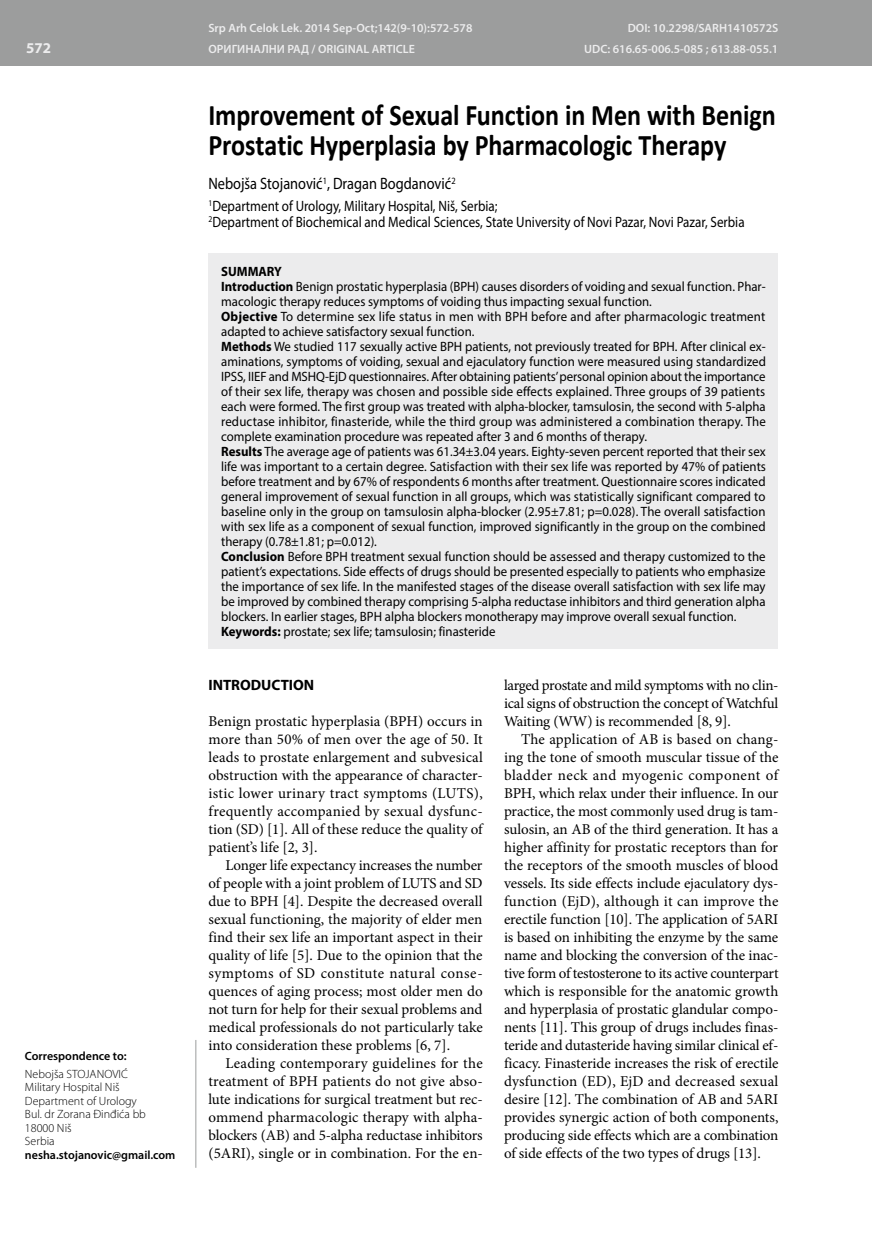
<style>
.page{position:relative;width:872px;height:1234px;background:#fff}
.page>*{position:absolute;margin:0;border:0;box-sizing:border-box;transform-origin:0 0}
.t1{font:700 30px/30px "Calibri";letter-spacing:-.005em;color:#000;scale:.87 1}
.t2{font:16.5px "Myriad Pro";color:#000;scale:.87 1}
.t3{font:15px/18px "Minion Pro";letter-spacing:-.01em;color:#000;text-align:justify}
.t4{font:15px/15.8px "Myriad Pro";color:#000;scale:.87 1}
.t5{font:700 15px "Myriad Pro";color:#000}
.t6{font:700 15px "Myriad Pro";color:#ececed}
.t7{font:13.5px/15px "Myriad Pro";color:#000;scale:.95 1}
.t8{font:600 12px "Myriad Pro";color:#ececed}
.t9{font:300 12px/13.5px "Myriad Pro";color:#000}
.t10{font:600 12px "Myriad Pro";color:#000}
.s1{font-weight:700}
</style>
<div class="page">
<div style="left:0;top:0;width:872px;height:66px;background:#9c9d9d"></div>
<hr style="left:196px;top:1039px;width:1px;height:128px;background:#9c9d9d">
<hr style="left:871px;top:0;width:1px;height:66px;background:#ececed">
<div style="left:208px;top:253px;width:570px;height:395px;background:#ececed"></div>
<p class="t6" style="left:26px;top:38px;width:26px">572</p>
<p class="t10" style="left:25px;top:1047px;width:103px">Correspondence to:</p>
<p class="t9" style="left:25px;top:1066px;width:122px">Nebojša STOJANOVIĆ<br>Military Hospital Niš<br>Department of Urology<br>Bul. dr Zorana Đinđića bb<br>18000 Niš<br>Serbia</p>
<p class="t10" style="left:25px;top:1146px;width:152px">nesha.stojanovic@gmail.com</p>
<p class="t8" style="left:208px;top:20px;width:265px">Srp Arh Celok Lek. 2014 Sep-Oct;142(9-10):572-578</p>
<p class="t8" style="left:628px;top:20px;width:152px">DOI: 10.2298/SARH1410572S</p>
<p class="t8" style="left:208px;top:42px;width:208px">ОРИГИНАЛНИ РАД / ORIGINAL ARTICLE</p>
<p class="t8" style="left:584px;top:42px;width:196px">UDC: 616.65-006.5-085 ; 613.88-055.1</p>
<h1 class="t1" style="left:208px;top:98px;width:653px">Improvement of Sexual Function in Men with Benign<br>Prostatic Hyperplasia by Pharmacologic Therapy</h1>
<p class="t2" style="left:208px;top:173px;width:286px">Nebojša Stojanović<sup>1</sup>, Dragan Bogdanović<sup>2</sup></p>
<p class="t4" style="left:208px;top:198px;width:618px"><sup>1</sup>Department of Urology, Military Hospital, Niš, Serbia;<br><sup>2</sup>Department of Biochemical and Medical Sciences, State University of Novi Pazar, Novi Pazar, Serbia</p>
<p class="t7" style="left:221px;top:263px;width:575px"><span class="s1">SUMMARY<br>Introduction</span> Benign prostatic hyperplasia (BPH) causes disorders of voiding and sexual function. Phar&shy;macologic therapy reduces symptoms of voiding thus impacting sexual function.<br><span class="s1">Objective</span> To determine sex life status in men with BPH before and after pharmacologic treatment adapted to achieve satisfactory sexual function.<br><span class="s1">Methods</span> We studied 117 sexually active BPH patients, not previously treated for BPH. After clinical ex&shy;aminations, symptoms of voiding, sexual and ejaculatory function were measured using standardized IPSS, IIEF and MSHQ-EjD questionnaires. After obtaining patients’ personal opinion about the importance of their sex life, therapy was chosen and possible side effects explained. Three groups of 39 patients each were formed. The first group was treated with alpha-blocker, tamsulosin, the second with 5-alpha reductase inhibitor, finasteride, while the third group was administered a combination therapy. The complete examination procedure was repeated after 3 and 6 months of therapy.<br><span class="s1">Results</span> The average age of patients was 61.34±3.04 years. Eighty-seven percent reported that their sex life was important to a certain degree. Satisfaction with their sex life was reported by 47% of patients before treatment and by 67% of respondents 6 months after treatment. Questionnaire scores indicated general improvement of sexual function in all groups, which was statistically significant compared to baseline only in the group on tamsulosin alpha-blocker (2.95±7.81; p=0.028). The overall satisfaction with sex life as a component of sexual function, improved significantly in the group on the combined therapy (0.78±1.81; p=0.012).<br><span class="s1">Conclusion</span> Before BPH treatment sexual function should be assessed and therapy customized to the patient’s expectations. Side effects of drugs should be presented especially to patients who emphasize the importance of sex life. In the manifested stages of the disease overall satisfaction with sex life may be improved by combined therapy comprising 5-alpha reductase inhibitors and third generation alpha blockers. In earlier stages, BPH alpha blockers monotherapy may improve overall sexual function.<br><span class="s1">Keywords:</span> prostate; sex life; tamsulosin; finasteride</p>
<p class="t5" style="left:208px;top:675px;width:107px">INTRODUCTION</p>
<p class="t3" style="left:208px;top:712px;width:276px">Benign prostatic hyperplasia (BPH) occurs in more than 50% of men over the age of 50. It leads to prostate enlargement and subvesical obstruction with the appearance of character&shy;istic lower urinary tract symptoms (LUTS), frequently accompanied by sexual dysfunc&shy;tion (SD) [1]. All of these reduce the quality of patient’s life [2, 3].</p>
<p class="t3" style="left:208px;top:856px;width:276px;text-indent:17px">Longer life expectancy increases the number of people with a joint problem of LUTS and SD due to BPH [4]. Despite the decreased overall sexual functioning, the majority of elder men find their sex life an important aspect in their quality of life [5]. Due to the opinion that the symptoms of SD constitute natural conse&shy;quences of aging process; most older men do not turn for help for their sexual problems and medical professionals do not particularly take into consideration these problems [6, 7].</p>
<p class="t3" style="left:208px;top:1054px;width:276px;text-indent:17px">Leading contemporary guidelines for the treatment of BPH patients do not give abso&shy;lute indications for surgical treatment but rec&shy;ommend pharmacologic therapy with alpha&shy;blockers (AB) and 5-alpha reductase inhibitors (5ARI), single or in combination. For the en-</p>
<p class="t3" style="left:504px;top:676px;width:276px">larged prostate and mild symptoms with no clin&shy;ical signs of obstruction the concept of Watchful Waiting (WW) is recommended [8, 9].</p>
<p class="t3" style="left:504px;top:730px;width:276px;text-indent:17px">The application of AB is based on chang&shy;ing the tone of smooth muscular tissue of the bladder neck and myogenic component of BPH, which relax under their influence. In our practice, the most commonly used drug is tam&shy;sulosin, an AB of the third generation. It has a higher affinity for prostatic receptors than for the receptors of the smooth muscles of blood vessels. Its side effects include ejaculatory dys&shy;function (EjD), although it can improve the erectile function [10]. The application of 5ARI is based on inhibiting the enzyme by the same name and blocking the conversion of the inac&shy;tive form of testosterone to its active counterpart which is responsible for the anatomic growth and hyperplasia of prostatic glandular compo&shy;nents [11]. This group of drugs includes finas&shy;teride and dutasteride having similar clinical ef&shy;ficacy. Finasteride increases the risk of erectile dysfunction (ED), EjD and decreased sexual desire [12]. The combination of AB and 5ARI provides synergic action of both components, producing side effects which are a combination of side effects of the two types of drugs [13].</p>
</div>
